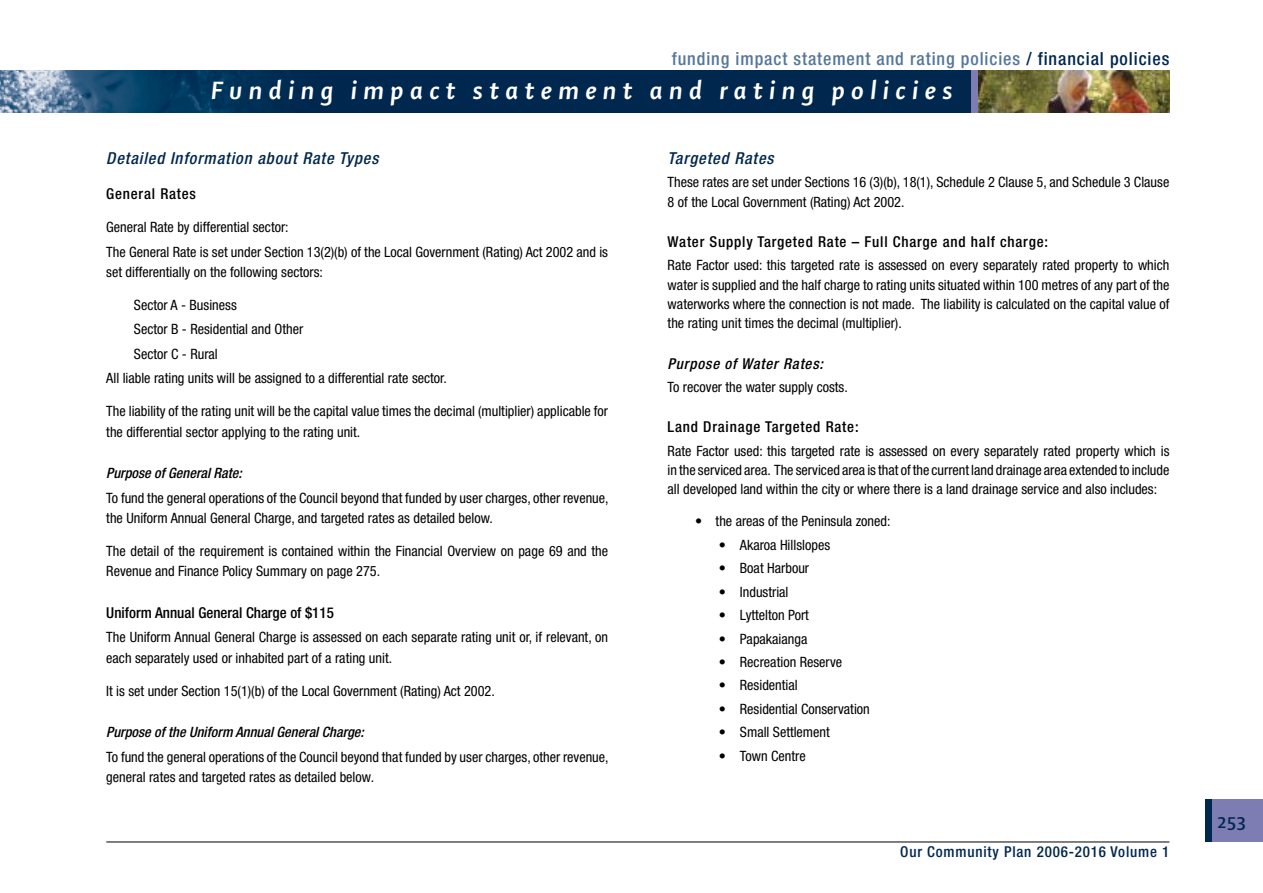
<style>
.page{position:relative;width:1263px;height:893px;background:#fff}
.page>*{position:absolute;margin:0;border:0;box-sizing:border-box;transform-origin:0 0}
.t1{font:27px "Shaker RBI";letter-spacing:.24em;color:#fff}
.t2{font:500 condensed 18px "Helvetica Neue";letter-spacing:.05em;color:#55779a}
.t3{font:18px "Shaker RB";color:#00274e}
.t4{font:italic 500 condensed 16.5px "Helvetica Neue";letter-spacing:.055em;color:#00274e}
.t5{font:500 condensed 15px "Helvetica Neue";letter-spacing:.055em;color:#000}
.t6{font:500 condensed 15px "Helvetica Neue";letter-spacing:.055em;color:#00274e}
.t7{font:500 condensed 15px "Helvetica Neue";color:#000}
.t8{font:italic 500 condensed 15px "Helvetica Neue";letter-spacing:.055em;color:#000}
.t9{font:condensed 14.25px/19.2px "Helvetica Neue";color:#000}
.t10{font:italic 500 condensed 14.25px "Helvetica Neue";color:#000}
.s1{color:#00274e}
</style>
<div class="page">
<div style="left:1205px;top:799px;width:9px;height:43px;background:#00274e"></div>
<svg style="left:0;top:70px;width:972px;height:43px;background:#0c355b"></svg>
<div style="left:1212px;top:799px;width:51px;height:43px;background:#7d7cb3"></div>
<hr style="left:106px;top:842px;width:1063px;height:1px;background:#000">
<div style="left:972px;top:70px;width:6px;height:43px;background:#7d7cb3"></div>
<img style="left:978px;top:70px;width:191px;height:43px">
<p class="t2" style="left:672px;top:48px;width:499px">funding impact statement and rating policies <span class="s1">/ financial policies</span></p>
<h1 class="t1" style="left:211px;top:76px;width:743px">Funding impact statement and rating policies</h1>
<p class="t4" style="left:106px;top:148px;width:274px">Detailed Information about Rate Types</p>
<p class="t5" style="left:106px;top:185px;width:91px">General Rates</p>
<p class="t9" style="left:106px;top:215px;width:503px;line-height:24.5px">General Rate by differential sector:<br>The General Rate is set under Section 13(2)(b) of the Local Government (Rating) Act 2002 and is</p>
<p class="t9" style="left:106px;top:262px;width:218px">set differentially on the following sectors:</p>
<p class="t9" style="left:134px;top:295px;width:104px">Sector A - Business</p>
<p class="t9" style="left:134px;top:320px;width:171px">Sector B - Residential and Other</p>
<p class="t9" style="left:134px;top:344px;width:85px">Sector C - Rural</p>
<p class="t9" style="left:106px;top:369px;width:342px">All liable rating units will be assigned to a differential rate sector.</p>
<p class="t9" style="left:106px;top:401px;width:503px;line-height:20.2px">The liability of the rating unit will be the capital value times the decimal (multiplier) applicable for the differential sector applying to the rating unit.</p>
<p class="t10" style="left:106px;top:465px;width:137px">Purpose of General Rate:</p>
<p class="t9" style="left:106px;top:487px;width:504px;line-height:20.2px">To fund the general operations of the Council beyond that funded by user charges, other revenue, the Uniform Annual General Charge, and targeted rates as detailed below.</p>
<p class="t9" style="left:106px;top:541px;width:503px;line-height:20.2px">The detail of the requirement is contained within the Financial Overview on page 69 and the<br>Revenue and Finance Policy Summary on page 275.</p>
<p class="t7" style="left:106px;top:603px;width:229px">Uniform Annual General Charge of $115</p>
<p class="t9" style="left:106px;top:627px;width:503px;line-height:20.2px">The Uniform Annual General Charge is assessed on each separate rating unit or, if relevant, on each separately used or inhabited part of a rating unit.</p>
<p class="t9" style="left:106px;top:681px;width:390px">It is set under Section 15(1)(b) of the Local Government (Rating) Act 2002.</p>
<p class="t10" style="left:106px;top:723px;width:259px">Purpose of the Uniform Annual General Charge:</p>
<p class="t9" style="left:106px;top:746px;width:504px;line-height:20.2px">To fund the general operations of the Council beyond that funded by user charges, other revenue, general rates and targeted rates as detailed below.</p>
<p class="t4" style="left:668px;top:148px;width:107px">Targeted Rates</p>
<p class="t9" style="left:668px;top:173px;width:503px">These rates are set under Sections 16 (3)(b), 18(1), Schedule 2 Clause 5, and Schedule 3 Clause<br>8 of the Local Government (Rating) Act 2002.</p>
<p class="t5" style="left:668px;top:233px;width:382px">Water Supply Targeted Rate – Full Charge and half charge:</p>
<p class="t9" style="left:668px;top:256px;width:503px;text-align:justify">Rate Factor used: this targeted rate is assessed on every separately rated property to which water is supplied and the half charge to rating units situated within 100 metres of any part of the waterworks where the connection is not made. The liability is calculated on the capital value of the rating unit times the decimal (multiplier).</p>
<p class="t8" style="left:668px;top:354px;width:157px">Purpose of Water Rates:</p>
<p class="t9" style="left:668px;top:377px;width:182px">To recover the water supply costs.</p>
<p class="t5" style="left:668px;top:418px;width:192px">Land Drainage Targeted Rate:</p>
<p class="t9" style="left:668px;top:441px;width:503px;text-align:justify">Rate Factor used: this targeted rate is assessed on every separately rated property which is in the serviced area. The serviced area is that of the current land drainage area extended to include all developed land within the city or where there is a land drainage service and also includes:</p>
<p class="t9" style="left:695px;top:512px;width:197px">• the areas of the Peninsula zoned:</p>
<p class="t9" style="left:719px;top:535px;width:113px">• Akaroa Hillslopes</p>
<p class="t9" style="left:719px;top:558px;width:92px">• Boat Harbour</p>
<p class="t9" style="left:719px;top:582px;width:71px">• Industrial</p>
<p class="t9" style="left:719px;top:605px;width:92px">• Lyttelton Port</p>
<p class="t9" style="left:719px;top:629px;width:90px">• Papakaianga</p>
<p class="t9" style="left:719px;top:652px;width:125px">• Recreation Reserve</p>
<p class="t9" style="left:719px;top:676px;width:81px">• Residential</p>
<p class="t9" style="left:719px;top:699px;width:153px">• Residential Conservation</p>
<p class="t9" style="left:719px;top:723px;width:113px">• Small Settlement</p>
<p class="t9" style="left:719px;top:746px;width:89px">• Town Centre</p>
<p class="t6" style="left:900px;top:842px;width:271px">Our Community Plan 2006-2016 Volume 1</p>
<p class="t3" style="left:1217px;top:812px;width:30px">253</p>
</div>
